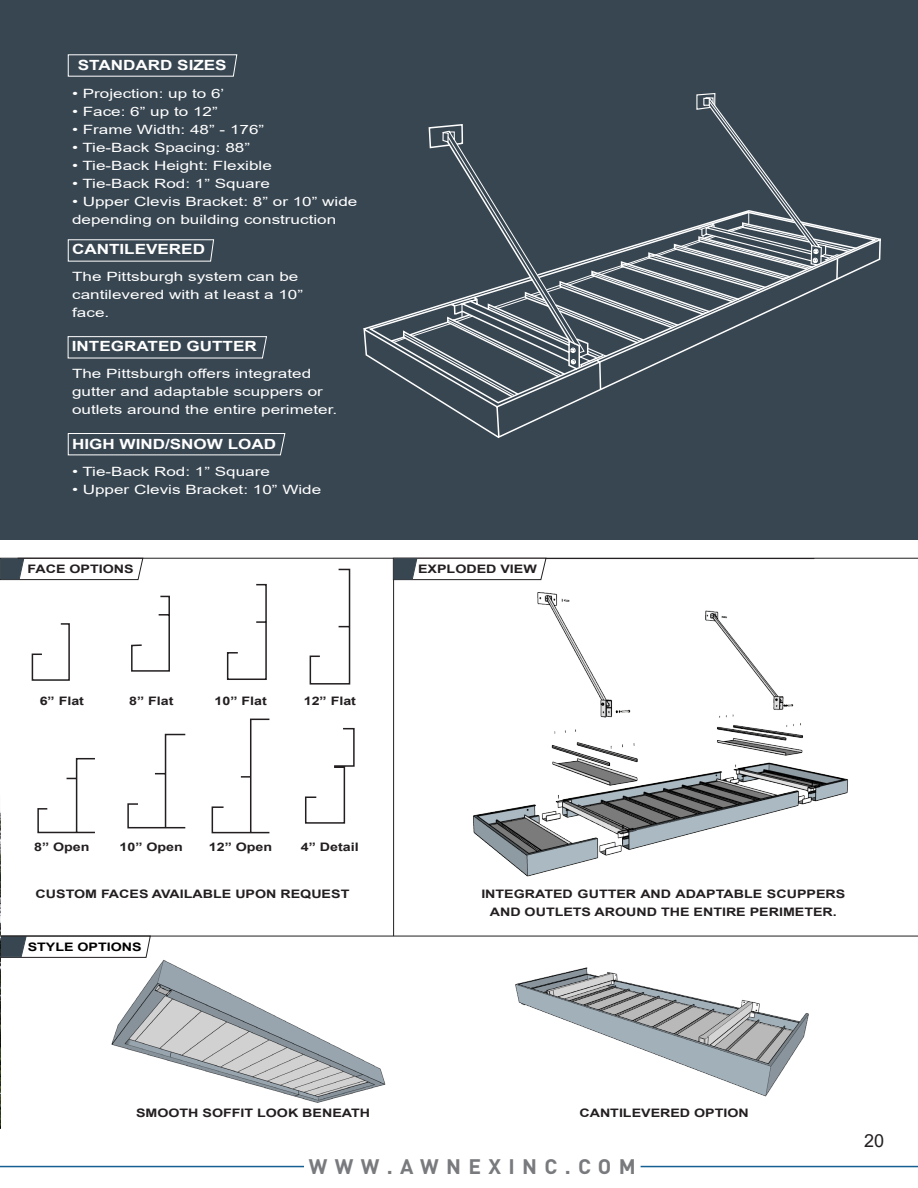
<style>
.page{position:relative;width:918px;height:1188px;background:#fff}
.page>*{position:absolute;margin:0;border:0;box-sizing:border-box;transform-origin:0 0}
.t1{font:700 20.85px "DINOT";letter-spacing:.35em;color:#787a7d}
.t2{font:18px "Arial";color:#231f20}
.t3{font:700 14.1px "Arial";color:#fff;scale:1.22 1}
.t4{font:12.75px/18px "Arial";color:#fff;scale:1.34 1}
.t5{font:700 11.7px/18px "Arial";color:#231f20;text-align:center;scale:1.22 1}
.t6{font:700 11.7px "Arial";color:#000;scale:1.22 1}
</style>
<div class="page">
<hr style="left:0;top:1166px;width:304px;height:1px;background:#156092">
<hr style="left:641px;top:1166px;width:277px;height:1px;background:#156092">
<svg style="left:393px;top:559px;width:422px;height:377px"></svg>
<div style="left:0;top:0;width:918px;height:540px;background:#384651"></div>
<svg style="left:363px;top:233px;width:518px;height:205px"></svg>
<svg style="left:389px;top:232px;width:469px;height:167px"></svg>
<svg style="left:392px;top:230px;width:461px;height:167px"></svg>
<svg style="left:428px;top:93px;width:413px;height:277px"></svg>
<svg style="left:68px;top:54px;width:170px;height:23px"></svg>
<svg style="left:68px;top:239px;width:146px;height:23px"></svg>
<svg style="left:68px;top:433px;width:218px;height:23px"></svg>
<svg style="left:67px;top:336px;width:200px;height:23px"></svg>
<svg style="left:0;top:558px;width:144px;height:22px"></svg>
<svg style="left:37px;top:757px;width:58px;height:77px"></svg>
<svg style="left:127px;top:733px;width:59px;height:96px"></svg>
<svg style="left:211px;top:718px;width:59px;height:116px"></svg>
<svg style="left:131px;top:595px;width:39px;height:77px"></svg>
<svg style="left:226px;top:583px;width:41px;height:97px"></svg>
<svg style="left:309px;top:568px;width:42px;height:117px"></svg>
<hr style="left:18px;top:558px;width:900px;height:1px;background:#231f20">
<svg style="left:305px;top:727px;width:50px;height:97px"></svg>
<svg style="left:31px;top:623px;width:39px;height:58px"></svg>
<svg style="left:393px;top:558px;width:154px;height:22px"></svg>
<img style="left:470px;top:590px;width:378px;height:292px">
<svg style="left:1px;top:935px;width:150px;height:23px"></svg>
<img style="left:515px;top:967px;width:294px;height:130px">
<img style="left:111px;top:959px;width:275px;height:144px">
<hr style="left:0;top:936px;width:918px;height:1px;background:#231f20">
<img style="left:0;top:811px;width:1px;height:317px">
<p class="t3" style="left:78px;top:55px;width:123px">STANDARD SIZES</p>
<p class="t4" style="left:72px;top:84px;width:115px">• Projection: up to 6’</p>
<p class="t4" style="left:72px;top:102px;width:110px">• Face: 6” up to 12”</p>
<p class="t4" style="left:72px;top:120px;width:145px">• Frame Width: 48” - 176”</p>
<p class="t4" style="left:72px;top:138px;width:134px">• Tie-Back Spacing: 88”</p>
<p class="t4" style="left:72px;top:156px;width:151px">• Tie-Back Height: Flexible</p>
<p class="t4" style="left:72px;top:174px;width:149px">• Tie-Back Rod: 1” Square</p>
<p class="t4" style="left:72px;top:192px;width:214px">• Upper Clevis Bracket: 8” or 10” wide depending on building construction</p>
<p class="t3" style="left:72px;top:239px;width:111px">CANTILEVERED</p>
<p class="t4" style="left:72px;top:268px;width:174px">The Pittsburgh system can be cantilevered with at least a 10” face.</p>
<p class="t3" style="left:72px;top:336px;width:153px">INTEGRATED GUTTER</p>
<p class="t4" style="left:72px;top:365px;width:199px">The Pittsburgh offers integrated gutter and adaptable scuppers or outlets around the entire perimeter.</p>
<p class="t3" style="left:72px;top:434px;width:169px">HIGH WIND/SNOW LOAD</p>
<p class="t4" style="left:72px;top:462px;width:149px">• Tie-Back Rod: 1” Square</p>
<p class="t4" style="left:72px;top:480px;width:188px">• Upper Clevis Bracket: 10” Wide</p>
<p class="t5" style="left:28px;top:560px;width:88px">FACE OPTIONS</p>
<p class="t5" style="left:40px;top:692px;width:38px">6” Flat</p>
<p class="t5" style="left:129px;top:692px;width:38px">8” Flat</p>
<p class="t5" style="left:215px;top:692px;width:44px">10” Flat</p>
<p class="t5" style="left:304px;top:692px;width:44px">12” Flat</p>
<p class="t5" style="left:34px;top:838px;width:47px">8” Open</p>
<p class="t5" style="left:120px;top:838px;width:53px">10” Open</p>
<p class="t5" style="left:209px;top:838px;width:53px">12” Open</p>
<p class="t5" style="left:301px;top:838px;width:49px">4” Detail</p>
<p class="t5" style="left:418px;top:560px;width:99px">EXPLODED VIEW</p>
<p class="t5" style="left:36px;top:885px;width:259px">CUSTOM FACES AVAILABLE UPON REQUEST</p>
<p class="t5" style="left:481px;top:885px;width:300px">INTEGRATED GUTTER AND ADAPTABLE SCUPPERS<br>AND OUTLETS AROUND THE ENTIRE PERIMETER.</p>
<p class="t6" style="left:28px;top:939px;width:95px">STYLE OPTIONS</p>
<p class="t5" style="left:136px;top:1104px;width:193px">SMOOTH SOFFIT LOOK BENEATH</p>
<p class="t5" style="left:579px;top:1104px;width:140px">CANTILEVERED OPTION</p>
<h1 class="t1" style="left:309px;top:1153px;width:329px">WWW.AWNEXINC.COM</h1>
<p class="t2" style="left:864px;top:1128px;width:22px">20</p>
</div>
